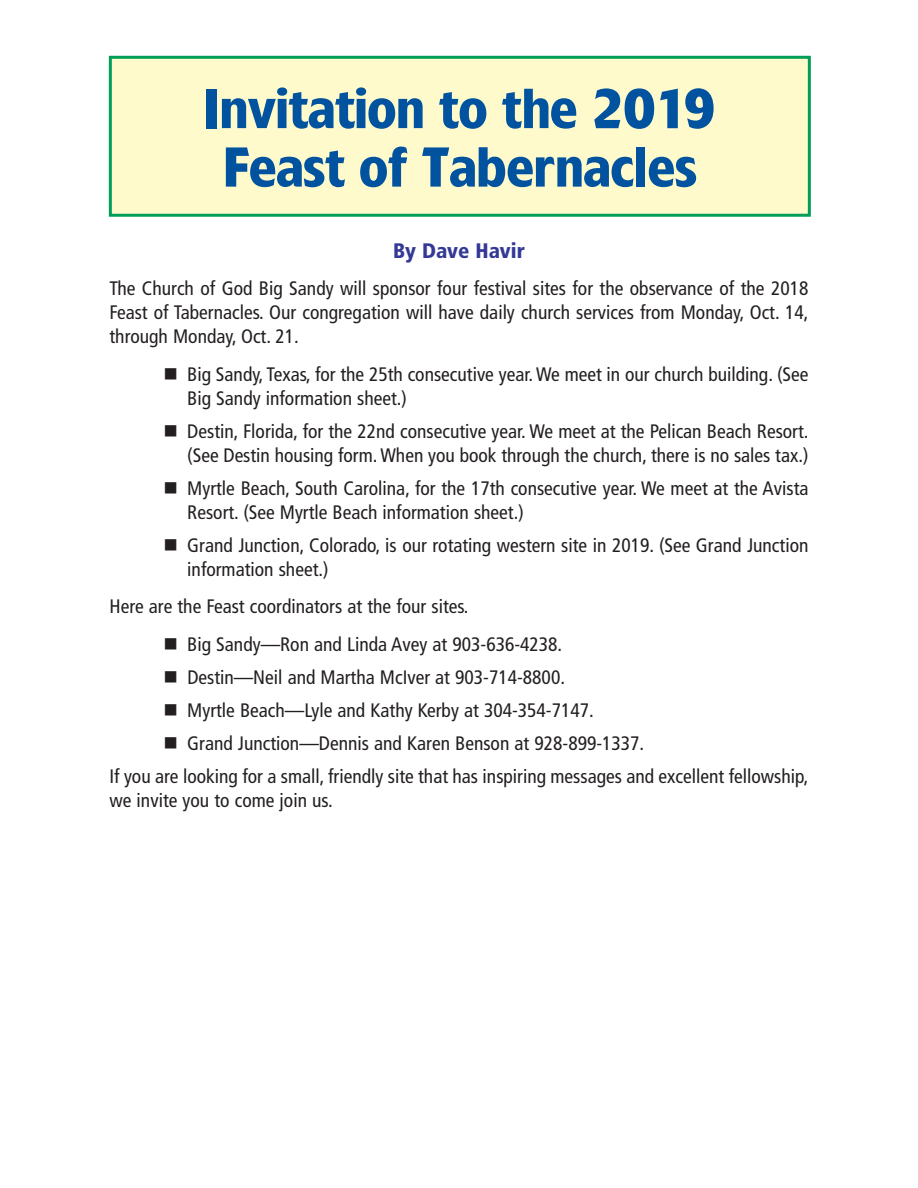
<style>
.page{position:relative;width:918px;height:1188px;background:#fff}
.page>*{position:absolute;margin:0;border:0;box-sizing:border-box;transform-origin:0 0}
.t1{font:700 52.5px/58.5px "Forever";color:#0153a0;text-align:center}
.t2{font:900 condensed 21px "Frutiger";color:#343896}
.t3{font:condensed 19.5px/24px "Frutiger";color:#231f20}
</style>
<div class="page">
<div style="left:110px;top:57px;width:699px;height:158px;background:#fffacb"></div>
<div style="left:109px;top:56px;width:702px;height:161px;border:3px solid #009e57"></div>
<h1 class="t1" style="left:204px;top:85px;width:513px">Invitation to the 2019<br>Feast of Tabernacles</h1>
<p class="t2" style="left:393px;top:242px;width:133px">By Dave Havir</p>
<p class="t3" style="left:110px;top:278px;width:700px;text-align:justify">The Church of God Big Sandy will sponsor four festival sites for the observance of the 2018<br>Feast of Tabernacles. Our congregation will have daily church services from Monday, Oct. 14, through Monday, Oct. 21.</p>
<p class="t3" style="left:187px;top:363px;width:623px">Big Sandy, Texas, for the 25th consecutive year. We meet in our church building. (See<br>Big Sandy information sheet.)</p>
<p class="t3" style="left:187px;top:420px;width:623px">Destin, Florida, for the 22nd consecutive year. We meet at the Pelican Beach Resort. (See Destin housing form. When you book through the church, there is no sales tax.)</p>
<p class="t3" style="left:187px;top:477px;width:623px">Myrtle Beach, South Carolina, for the 17th consecutive year. We meet at the Avista<br>Resort. (See Myrtle Beach information sheet.)</p>
<p class="t3" style="left:187px;top:534px;width:623px">Grand Junction, Colorado, is our rotating western site in 2019. (See Grand Junction information sheet.)</p>
<p class="t3" style="left:187px;top:589px;width:376px;line-height:37.5px;text-indent:-78px">Here are the Feast coordinators at the four sites.<br>Big Sandy—Ron and Linda Avey at 903-636-4238.</p>
<p class="t3" style="left:187px;top:666px;width:379px">Destin—Neil and Martha McIver at 903-714-8800.</p>
<p class="t3" style="left:187px;top:699px;width:408px">Myrtle Beach—Lyle and Kathy Kerby at 304-354-7147.</p>
<p class="t3" style="left:187px;top:732px;width:459px">Grand Junction—Dennis and Karen Benson at 928-899-1337.</p>
<p class="t3" style="left:110px;top:765px;width:700px">If you are looking for a small, friendly site that has inspiring messages and excellent fellowship,</p>
<p class="t3" style="left:110px;top:789px;width:225px">we invite you to come join us.</p>
</div>
